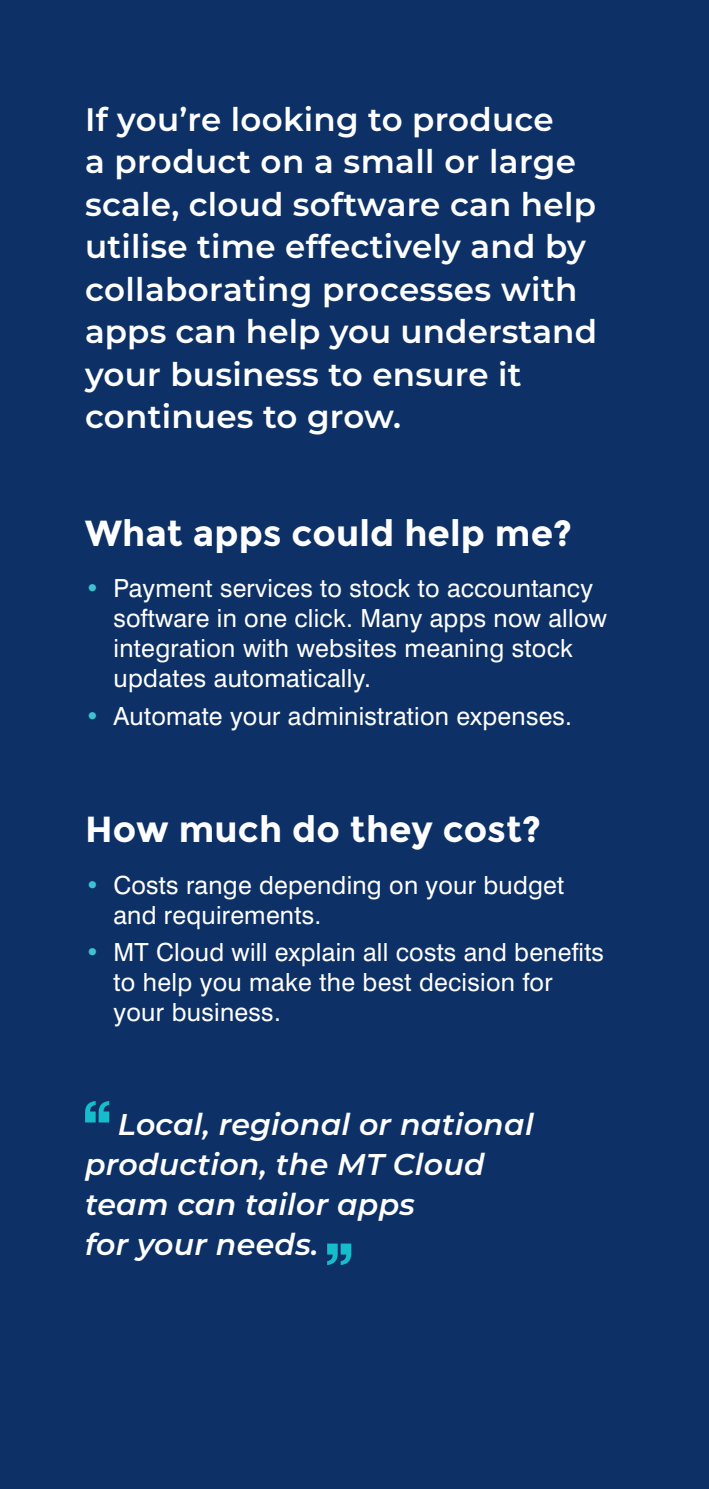
<style>
.page{position:relative;width:709px;height:1489px;background:#fff}
.page>*{position:absolute;margin:0;border:0;box-sizing:border-box;transform-origin:0 0}
.t1{font:700 36.25px "Montserrat";letter-spacing:.005em;color:#fff}
.t2{font:600 32.5px/42.5px "Montserrat";letter-spacing:.01em;color:#fff}
.t3{font:italic 600 30px/40px "Montserrat";letter-spacing:.01em;color:#fff}
.t4{font:25px/30px "Swiss 721 BT";letter-spacing:.01em;color:#fff}
.s1{color:#3ec2d1}
</style>
<div class="page">
<div style="left:0;top:0;width:709px;height:1488px;background:#0d3166"></div>
<svg style="left:85px;top:1101px;width:24px;height:21px"></svg>
<svg style="left:327px;top:1243px;width:24px;height:21px"></svg>
<p class="t2" style="left:85px;top:96px;width:513px">If you’re looking to produce<br>a product on a small or large scale, cloud software can help utilise time effectively and by collaborating processes with apps can help you understand your business to ensure it continues to grow.</p>
<p class="t1" style="left:85px;top:511px;width:489px">What apps could help me?</p>
<p class="t4" style="left:113px;top:573px;width:495px;text-indent:-28px"><span class="s1">•</span> Payment services to stock to accountancy software in one click. Many apps now allow integration with websites meaning stock updates automatically.</p>
<p class="t4" style="left:85px;top:700px;width:488px"><span class="s1">•</span> Automate your administration expenses.</p>
<p class="t1" style="left:85px;top:808px;width:457px">How much do they cost?</p>
<p class="t4" style="left:113px;top:869px;width:452px;text-indent:-28px"><span class="s1">•</span> Costs range depending on your budget and requirements.</p>
<p class="t4" style="left:113px;top:936px;width:492px;text-indent:-28px"><span class="s1">•</span> MT Cloud will explain all costs and benefits to help you make the best decision for your business.</p>
<p class="t3" style="left:85px;top:1102px;width:450px;text-indent:33px">Local, regional or national production, the MT Cloud team can tailor apps<br>for your needs.</p>
</div>
